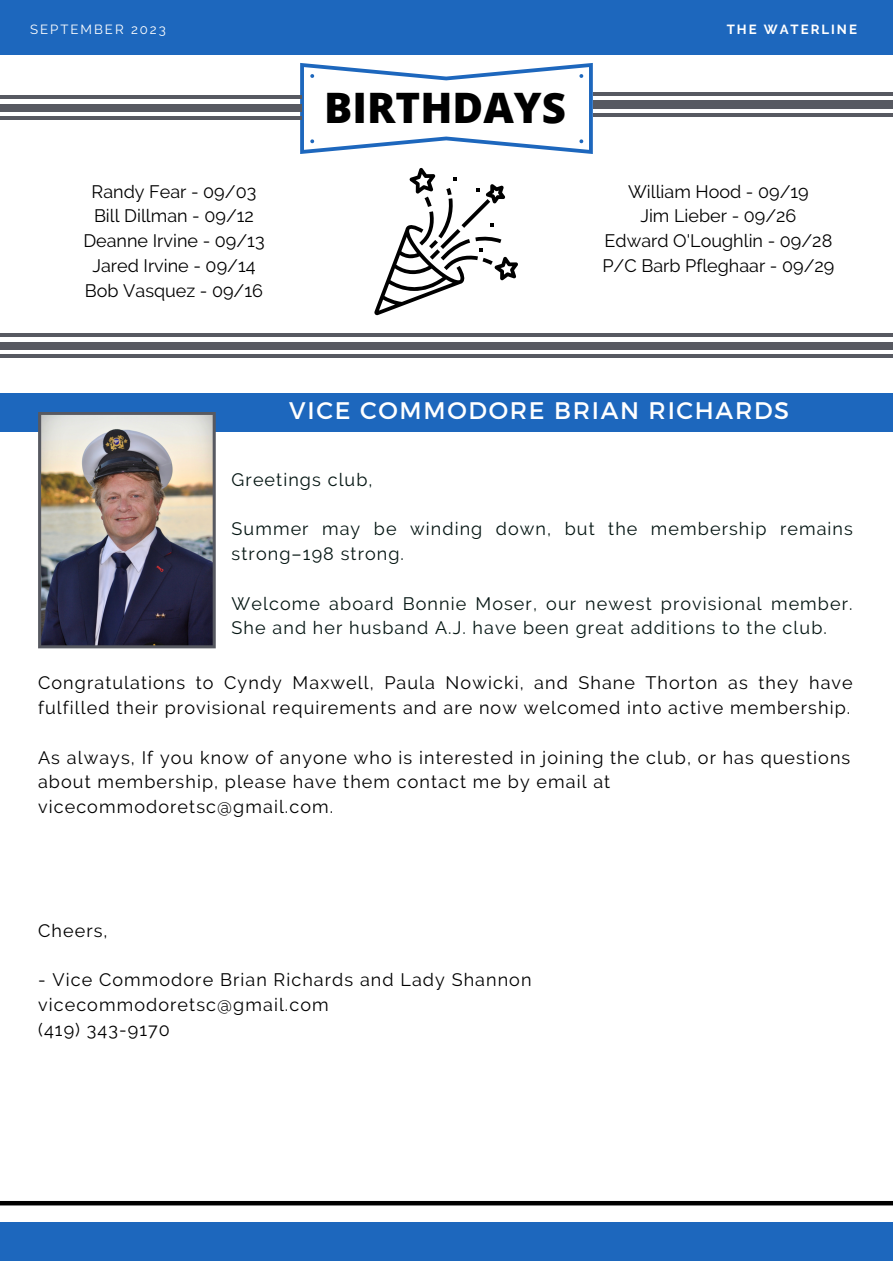
<style>
.page{position:relative;width:893px;height:1264px;background:#fff}
.page>*{position:absolute;margin:0;border:0;box-sizing:border-box;transform-origin:0 0}
.t1{font:800 42px "Open Sans";color:#000}
.t2{font:24px "Montserrat";letter-spacing:.07em;color:#fff}
.t3{font:18px/24.8px "Raleway";letter-spacing:.06em;color:#000}
.t4{font:18px/24.8px "Raleway";letter-spacing:.06em;color:#051613}
.t5{font:18px "Raleway";color:#000}
.t6{font:13.2px "Raleway";letter-spacing:.15em;color:#fff}
.t7{font:700 13.2px "Raleway";letter-spacing:.15em;color:#fff}
</style>
<div class="page">
<hr style="left:593px;top:92px;width:299px;height:3px;background:#575961">
<hr style="left:593px;top:113px;width:299px;height:3px;background:#575961">
<div style="left:593px;top:101px;width:299px;height:7px;background:#575961"></div>
<svg style="left:300px;top:63px;width:292px;height:91px"></svg>
<hr style="left:0;top:334px;width:892px;height:2px;background:#575961">
<hr style="left:0;top:355px;width:892px;height:3px;background:#575961">
<div style="left:0;top:342px;width:892px;height:7px;background:#575961"></div>
<div style="left:0;top:1221px;width:892px;height:38px;background:#1d67bd"></div>
<div style="left:0;top:0;width:892px;height:55px;background:#1d67bd"></div>
<div style="left:0;top:393px;width:892px;height:38px;background:#1d67bd"></div>
<img style="left:38px;top:412px;width:178px;height:236px">
<div style="left:0;top:1200px;width:892px;height:5px;background:#000"></div>
<hr style="left:0;top:96px;width:301px;height:3px;background:#575961">
<hr style="left:0;top:117px;width:301px;height:3px;background:#575961">
<div style="left:0;top:104px;width:301px;height:7px;background:#575961"></div>
<svg style="left:374px;top:168px;width:144px;height:147px"></svg>
<p class="t6" style="left:30px;top:21px;width:137px">SEPTEMBER 2023</p>
<p class="t7" style="left:726px;top:21px;width:132px">THE WATERLINE</p>
<p class="t5" style="left:92px;top:181px;width:166px">Randy Fear - 09/03</p>
<p class="t5" style="left:94px;top:205px;width:161px">Bill Dillman - 09/12</p>
<p class="t5" style="left:83px;top:230px;width:183px">Deanne Irvine - 09/13</p>
<p class="t5" style="left:92px;top:255px;width:165px">Jared Irvine - 09/14</p>
<p class="t5" style="left:85px;top:280px;width:180px">Bob Vasquez - 09/16</p>
<p class="t1" style="left:324px;top:78px;width:243px">BIRTHDAYS</p>
<p class="t5" style="left:628px;top:181px;width:182px">William Hood - 09/19</p>
<p class="t5" style="left:640px;top:205px;width:158px">Jim Lieber - 09/26</p>
<p class="t5" style="left:604px;top:230px;width:229px">Edward O'Loughlin - 09/28</p>
<p class="t5" style="left:602px;top:255px;width:233px">P/C Barb Pfleghaar - 09/29</p>
<p class="t2" style="left:289px;top:395px;width:501px">VICE COMMODORE BRIAN RICHARDS</p>
<p class="t4" style="left:232px;top:467px;width:142px">Greetings club,</p>
<p class="t4" style="left:232px;top:516px;width:622px">Summer may be winding down, but the membership remains strong–198 strong.</p>
<p class="t4" style="left:232px;top:591px;width:622px">Welcome aboard Bonnie Moser, our newest provisional member.<br>She and her husband A.J. have been great additions to the club.</p>
<p class="t3" style="left:38px;top:670px;width:816px">Congratulations to Cyndy Maxwell, Paula Nowicki, and Shane Thorton as they have fulfilled their provisional requirements and are now welcomed into active membership.</p>
<p class="t3" style="left:38px;top:744px;width:813px">As always, If you know of anyone who is interested in joining the club, or has questions</p>
<p class="t3" style="left:38px;top:769px;width:573px">about membership, please have them contact me by email at</p>
<p class="t3" style="left:38px;top:794px;width:296px">vicecommodoretsc@gmail.com.</p>
<p class="t3" style="left:38px;top:918px;width:71px">Cheers,</p>
<p class="t3" style="left:38px;top:967px;width:495px">- Vice Commodore Brian Richards and Lady Shannon</p>
<p class="t3" style="left:38px;top:992px;width:292px">vicecommodoretsc@gmail.com</p>
<p class="t3" style="left:38px;top:1016px;width:133px">(419) 343-9170</p>
</div>
